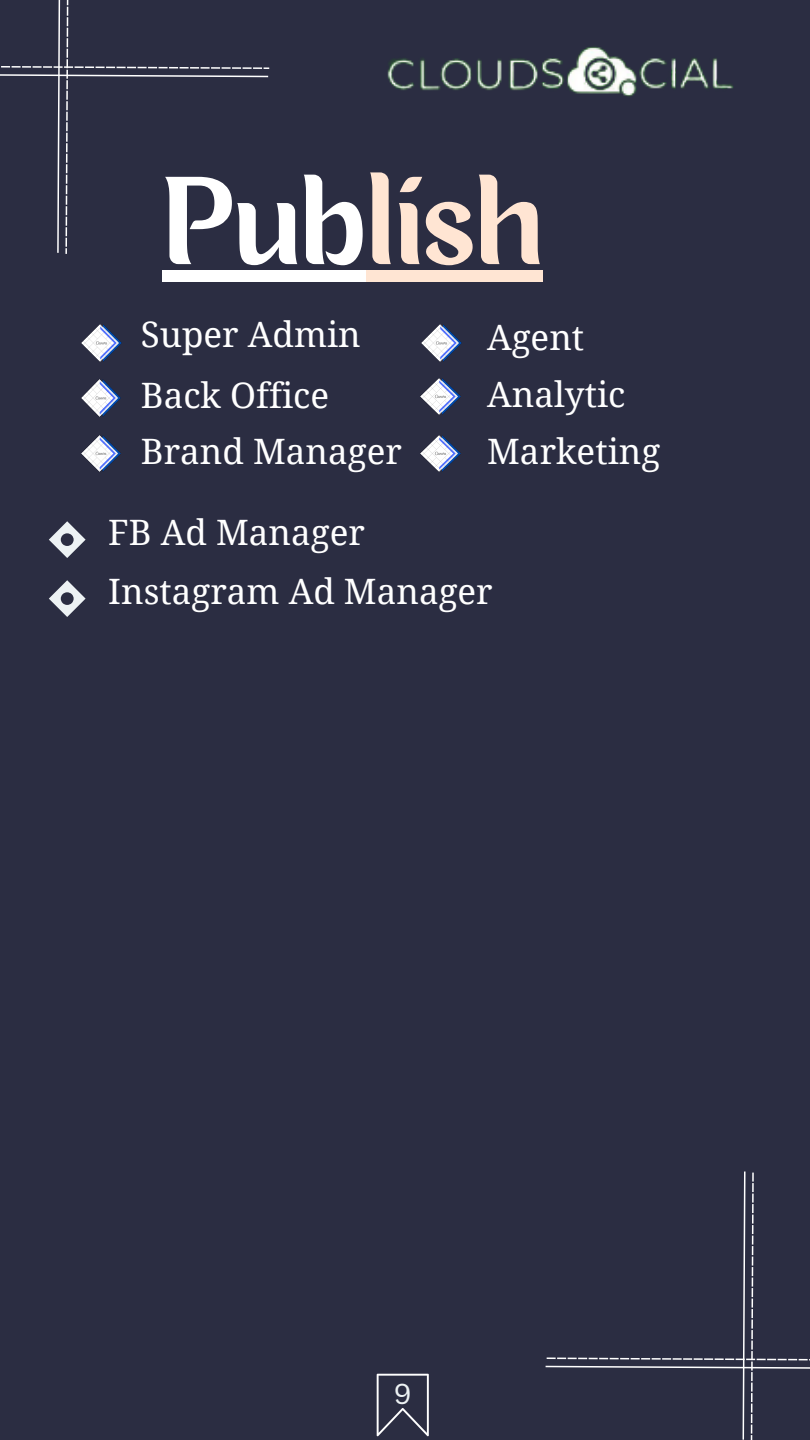
<style>
.page{position:relative;width:810px;height:1440px;background:#2b2d42}
.page>*{position:absolute;margin:0;border:0;box-sizing:border-box;transform-origin:0 0}
.t1{font:115px "Para";color:#ffe5d3}
.t2{font:35px "Noto Serif";color:#fff}
.t3{font:28px "Canva Sans";color:#edf2f4}
.s1{color:#fff}
</style>
<div class="page">
<svg style="left:0;top:0;width:270px;height:254px"></svg>
<svg style="left:545px;top:1171px;width:265px;height:269px"></svg>
<svg style="left:377px;top:1374px;width:52px;height:62px"></svg>
<img style="left:387px;top:47px;width:347px;height:50px">
<div style="left:162px;top:270px;width:205px;height:11px;background:#fff"></div>
<div style="left:367px;top:270px;width:176px;height:11px;background:#ffe5d3"></div>
<img style="left:82px;top:324px;width:40px;height:37px">
<img style="left:422px;top:324px;width:39px;height:37px">
<img style="left:421px;top:378px;width:40px;height:37px">
<img style="left:81px;top:380px;width:40px;height:37px">
<img style="left:81px;top:435px;width:40px;height:37px">
<img style="left:421px;top:435px;width:40px;height:37px">
<svg style="left:49px;top:521px;width:37px;height:37px"></svg>
<svg style="left:49px;top:580px;width:37px;height:37px"></svg>
<p class="t1" style="left:162px;top:172px;width:382px"><span class="s1">Pub</span>lish</p>
<p class="t2" style="left:141px;top:310px;width:222px">Super Admin</p>
<p class="t2" style="left:487px;top:313px;width:99px">Agent</p>
<p class="t2" style="left:141px;top:371px;width:190px">Back Office</p>
<p class="t2" style="left:487px;top:370px;width:140px">Analytic</p>
<p class="t2" style="left:141px;top:426px;width:263px">Brand Manager</p>
<p class="t2" style="left:487px;top:427px;width:175px">Marketing</p>
<p class="t2" style="left:108px;top:507px;width:258px">FB Ad Manager</p>
<p class="t2" style="left:108px;top:566px;width:386px">Instagram Ad Manager</p>
<p class="t3" style="left:394px;top:1374px;width:19px">9</p>
</div>
